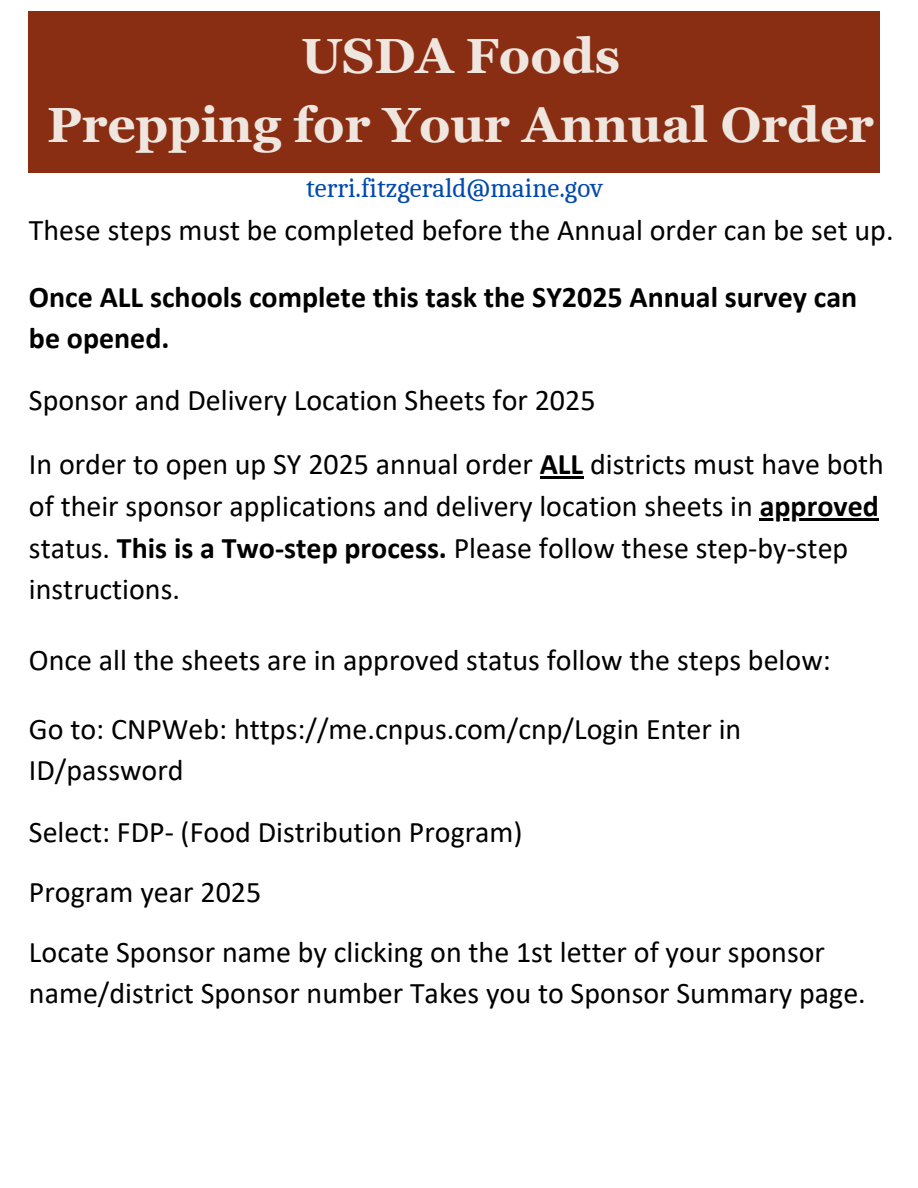
<style>
.page{position:relative;width:918px;height:1188px;background:#fff}
.page>*{position:absolute;margin:0;border:0;box-sizing:border-box;transform-origin:0 0}
.t1{font:700 49.5px/68.7px "Georgia Pro";color:#eee6df;text-align:center}
.t2{font:30px/41.7px "Calibri";color:#000}
.t3{font:700 30px/41.7px "Calibri";color:#000}
.t4{font:27px "Caladea";color:#004aad}
.s1{font-weight:700}
</style>
<div class="page">
<div style="left:29px;top:11px;width:851px;height:162px;background:#8a2e13"></div>
<hr style="left:540px;top:477px;width:43px;height:2px;background:#000">
<hr style="left:760px;top:518px;width:119px;height:3px;background:#000">
<h1 class="t1" style="left:47px;top:21px;width:828px">USDA Foods<br>Prepping for Your Annual Order</h1>
<p class="t4" style="left:306px;top:173px;width:298px">terri.fitzgerald@maine.gov</p>
<p class="t2" style="left:29px;top:212px;width:866px">These steps must be completed before the Annual order can be set up.</p>
<p class="t3" style="left:29px;top:278px;width:830px">Once ALL schools complete this task the SY2025 Annual survey can be opened.</p>
<h2 class="t2" style="left:29px;top:382px;width:568px">Sponsor and Delivery Location Sheets for 2025</h2>
<p class="t2" style="left:29px;top:446px;width:857px">In order to open up SY 2025 annual order <span class="s1">ALL</span> districts must have both of their sponsor applications and delivery location sheets in <span class="s1">approved</span></p>
<p class="t2" style="left:29px;top:529px;width:821px">status. <span class="s1">This is a Two-step process.</span> Please follow these step-by-step instructions.</p>
<p class="t2" style="left:29px;top:642px;width:803px">Once all the sheets are in approved status follow the steps below:</p>
<p class="t2" style="left:29px;top:710px;width:714px">Go to: CNPWeb: https://me.cnpus.com/cnp/Login Enter in<br>ID/password</p>
<p class="t2" style="left:29px;top:814px;width:495px">Select: FDP- (Food Distribution Program)</p>
<p class="t2" style="left:29px;top:874px;width:234px">Program year 2025</p>
<p class="t2" style="left:29px;top:933px;width:838px">Locate Sponsor name by clicking on the 1st letter of your sponsor name/district Sponsor number Takes you to Sponsor Summary page.</p>
</div>
